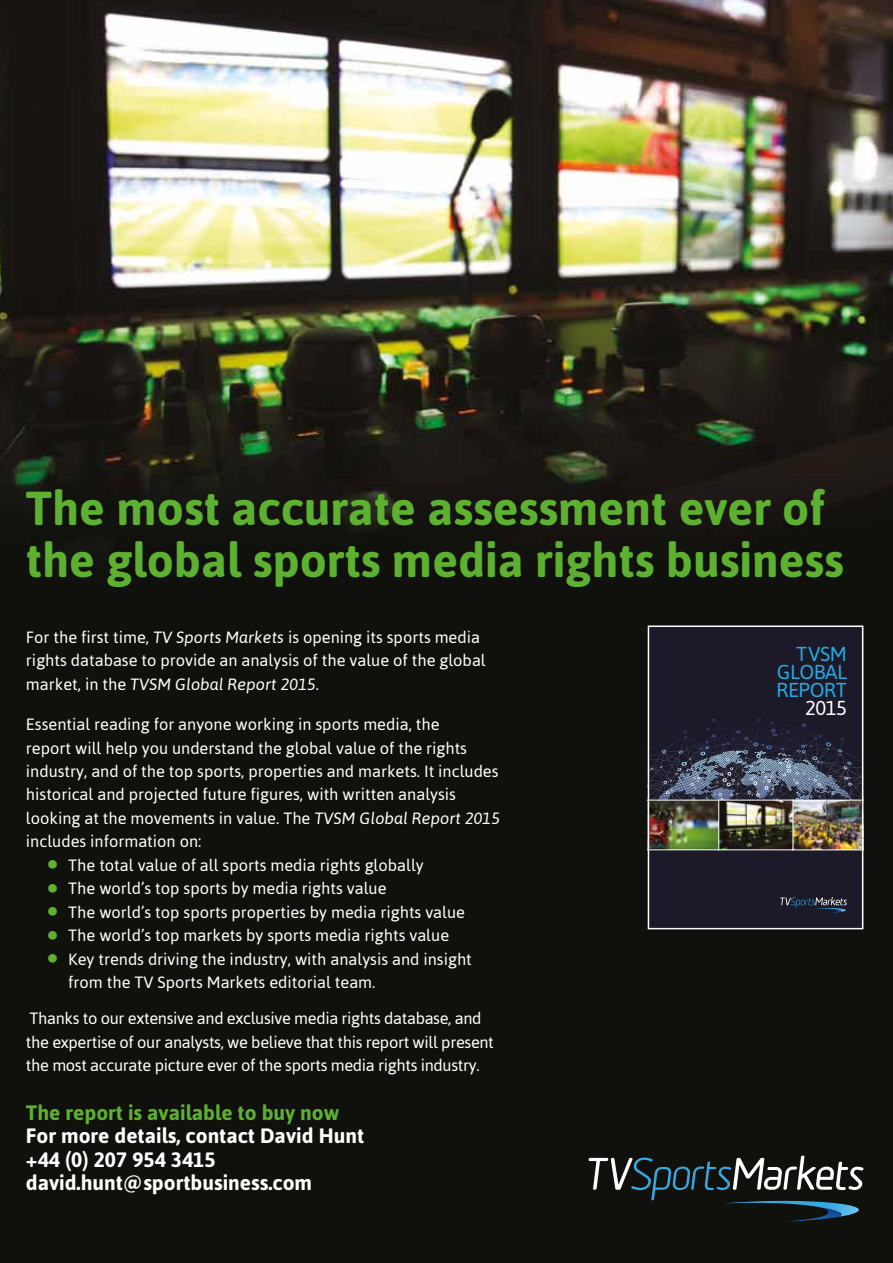
<style>
.page{position:relative;width:893px;height:1263px;background:#fff}
.page>*{position:absolute;margin:0;border:0;box-sizing:border-box;transform-origin:0 0}
.t1{font:700 47.55px/52.1px "Asap";color:#5eb130}
.t2{font:700 20.85px/23.4px "Asap";color:#fff}
.t3{font:700 20.85px "Asap";color:#5eb130}
.t4{font:20.25px/18.1px "Asap";letter-spacing:-.025em;color:#28a9e1;text-align:justify}
.t5{font:20.25px "Asap";color:#fff}
.t6{font:16.35px/23.4px "Asap";color:#fff}
.t7{font:16.35px/23.4px "Asap";letter-spacing:-.02em;color:#fff}
.s1{font-style:italic}
.s2{font-weight:700;font-size:32.7px;color:#5eb130}
</style>
<div class="page">
<img style="left:0;top:0;width:893px;height:1263px">
<svg style="left:589px;top:1155px;width:274px;height:66px;background:#293233"></svg>
<div style="left:648px;top:625px;width:215px;height:304px;background:#1c1928"></div>
<svg style="left:780px;top:897px;width:67px;height:16px"></svg>
<img style="left:650px;top:719px;width:211px;height:132px">
<div style="left:648px;top:625px;width:215px;height:304px;border:1px solid #fff"></div>
<h1 class="t1" style="left:26px;top:481px;width:819px">The most accurate assessment ever of the global sports media rights business</h1>
<p class="t6" style="left:26px;top:625px;width:461px">For the first time, <span class="s1">TV Sports Markets</span> is opening its sports media rights database to provide an analysis of the value of the global market, in the <span class="s1">TVSM Global Report 2015</span>.</p>
<p class="t6" style="left:26px;top:712px;width:476px">Essential reading for anyone working in sports media, the<br>report will help you understand the global value of the rights industry, and of the top sports, properties and markets. It includes historical and projected future figures, with written analysis looking at the movements in value. The <span class="s1">TVSM Global Report 2015 </span>includes information on:</p>
<p class="t6" style="left:47px;top:853px;width:378px"><span class="s2">•</span> The total value of all sports media rights globally</p>
<p class="t6" style="left:47px;top:877px;width:341px"><span class="s2">•</span> The world’s top sports by media rights value</p>
<p class="t6" style="left:47px;top:900px;width:419px"><span class="s2">•</span> The world’s top sports properties by media rights value</p>
<p class="t6" style="left:47px;top:923px;width:404px"><span class="s2">•</span> The world’s top markets by sports media rights value</p>
<p class="t6" style="left:68px;top:947px;width:405px;text-indent:-21px"><span class="s2">•</span> Key trends driving the industry, with analysis and insight from the TV Sports Markets editorial team.</p>
<p class="t7" style="left:26px;top:1006px;width:469px">Thanks to our extensive and exclusive media rights database, and the expertise of our analysts, we believe that this report will present the most accurate picture ever of the sports media rights industry.</p>
<p class="t3" style="left:26px;top:1100px;width:315px">The report is available to buy now</p>
<p class="t2" style="left:26px;top:1124px;width:340px">For more details, contact David Hunt +44 (0) 207 954 3415 david.hunt@sportbusiness.com</p>
<p class="t4" style="left:776px;top:644px;width:72px;text-indent:20px">TVSM GLOBAL REPORT</p>
<p class="t5" style="left:805px;top:696px;width:43px">2015</p>
</div>
